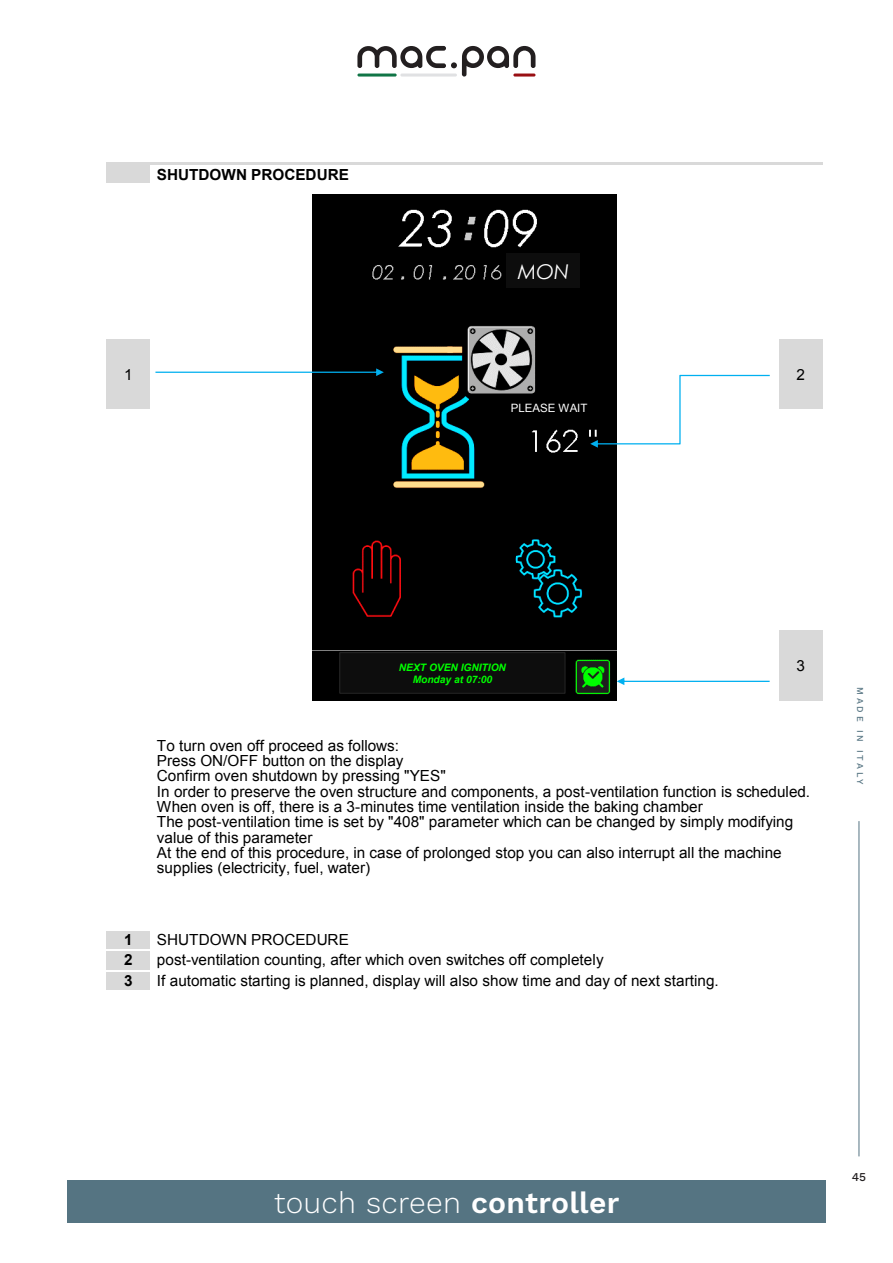
<style>
.page{position:relative;width:893px;height:1263px;background:#fff}
.page>*{position:absolute;margin:0;border:0;box-sizing:border-box;transform-origin:0 0}
.t1{font:30px "Work Sans";letter-spacing:.01em;color:#fff}
.t2{font:italic 20.4px "Century Gothic";color:#fff}
.t3{font:15.3px/15.3px "Arial";color:#000}
.t4{font:700 15.3px "Arial";color:#000}
.t5{font:500 12px "Work Sans";color:#231f20}
.t6{font:11.55px "Arial";color:#fff}
.t7{font:italic 700 10.2px/12.1px "Arial";color:#0f0;text-align:center}
.t8{font:500 9px "Work Sans";letter-spacing:.3em;color:#557482}
.s1{font-weight:600}
</style>
<div class="page">
<div style="left:67px;top:1180px;width:759px;height:42px;background:#557482"></div>
<hr style="left:859px;top:821px;width:1px;height:335px;background:#557482">
<div style="left:107px;top:165px;width:43px;height:18px;background:#d9d9d9"></div>
<hr style="left:107px;top:163px;width:43px;height:2px;background:#d9d9d9">
<hr style="left:153px;top:163px;width:670px;height:2px;background:#d9d9d9">
<div style="left:107px;top:340px;width:43px;height:70px;background:#d9d9d9"></div>
<div style="left:779px;top:340px;width:44px;height:70px;background:#d9d9d9"></div>
<div style="left:779px;top:631px;width:44px;height:70px;background:#d9d9d9"></div>
<div style="left:107px;top:931px;width:43px;height:18px;background:#d9d9d9"></div>
<div style="left:107px;top:952px;width:43px;height:18px;background:#d9d9d9"></div>
<div style="left:107px;top:973px;width:43px;height:17px;background:#d9d9d9"></div>
<hr style="left:107px;top:972px;width:43px;height:1px;background:#d9d9d9">
<img style="left:313px;top:194px;width:303px;height:506px">
<div style="left:482px;top:401px;width:134px;height:14px;background:#000"></div>
<hr style="left:482px;top:415px;width:134px;height:1px;background:#000">
<div style="left:507px;top:254px;width:73px;height:34px;background:#0d0d0d"></div>
<div style="left:340px;top:653px;width:225px;height:40px;background:#0d0d0d"></div>
<div style="left:339px;top:652px;width:226px;height:41px;border:1px solid #262626"></div>
<svg style="left:155px;top:368px;width:229px;height:8px"></svg>
<svg style="left:617px;top:677px;width:153px;height:8px"></svg>
<svg style="left:590px;top:375px;width:180px;height:73px"></svg>
<svg style="left:357px;top:46px;width:178px;height:31px"></svg>
<hr style="left:513px;top:74px;width:22px;height:3px;background:#990f13;border-radius:2px">
<hr style="left:400px;top:74px;width:57px;height:3px;background:#e0e1e3;border-radius:2px">
<hr style="left:357px;top:74px;width:40px;height:3px;background:#107546;border-radius:2px">
<p class="t4" style="left:157px;top:164px;width:193px">SHUTDOWN PROCEDURE</p>
<h2 class="t2" style="left:518px;top:258px;width:53px">MON</h2>
<p class="t3" style="left:124px;top:367px;width:10px">1</p>
<p class="t3" style="left:796px;top:367px;width:10px">2</p>
<p class="t6" style="left:511px;top:400px;width:78px">PLEASE WAIT</p>
<p class="t7" style="left:399px;top:661px;width:109px">NEXT OVEN IGNITION<br>Monday at 07:00</p>
<p class="t3" style="left:796px;top:658px;width:10px">3</p>
<p class="t3" style="left:157px;top:738px;width:655px">To turn oven off proceed as follows:<br>Press ON/OFF button on the display<br>Confirm oven shutdown by pressing "YES"<br>In order to preserve the oven structure and components, a post-ventilation function is scheduled.<br>When oven is off, there is a 3-minutes time ventilation inside the baking chamber<br>The post-ventilation time is set by "408" parameter which can be changed by simply modifying value of this parameter<br>At the end of this procedure, in case of prolonged stop you can also interrupt all the machine supplies (electricity, fuel, water)</p>
<p class="t4" style="left:124px;top:929px;width:10px">1</p>
<p class="t3" style="left:157px;top:932px;width:193px">SHUTDOWN PROCEDURE</p>
<p class="t4" style="left:124px;top:950px;width:10px">2</p>
<p class="t3" style="left:157px;top:952px;width:448px">post-ventilation counting, after which oven switches off completely</p>
<p class="t4" style="left:124px;top:971px;width:10px">3</p>
<p class="t3" style="left:157px;top:973px;width:563px">If automatic starting is planned, display will also show time and day of next starting.</p>
<p class="t8" style="left:867px;top:687px;width:98px;rotate:90deg">MADE IN ITALY</p>
<h1 class="t1" style="left:274px;top:1180px;width:347px">touch screen <span class="s1">controller</span></h1>
<p class="t5" style="left:852px;top:1168px;width:16px">45</p>
</div>
